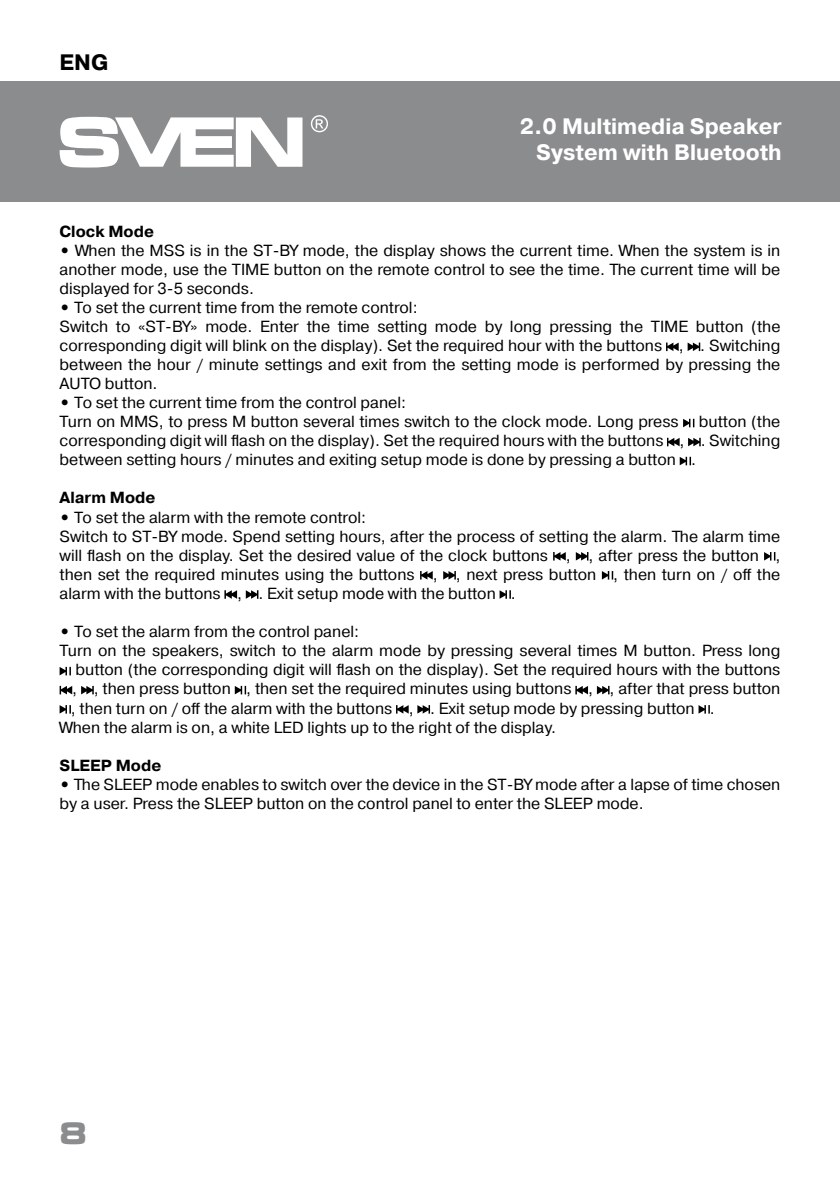
<style>
.page{position:relative;width:840px;height:1191px;background:#fff}
.page>*{position:absolute;margin:0;border:0;box-sizing:border-box;transform-origin:0 0}
.t1{font:700 30px "Micra";color:#8a8c8e}
.t2{font:700 22.2px/26px "Pragmatica";color:#fff;text-align:right}
.t3{font:700 22.2px "Pragmatica";color:#000}
.t4{font:16px/19px "Pragmatica";color:#000}
.t5{font:700 16px "Pragmatica";color:#000}
.s1{font-weight:700}
</style>
<div class="page">
<div style="left:0;top:81px;width:839px;height:121px;background:#8a8c8e"></div>
<svg style="left:60px;top:117px;width:242px;height:50px"></svg>
<svg style="left:311px;top:115px;width:17px;height:17px"></svg>
<svg style="left:666px;top:342px;width:12px;height:9px"></svg>
<svg style="left:687px;top:342px;width:12px;height:9px"></svg>
<svg style="left:683px;top:419px;width:11px;height:8px"></svg>
<svg style="left:667px;top:438px;width:12px;height:8px"></svg>
<svg style="left:688px;top:438px;width:12px;height:8px"></svg>
<svg style="left:679px;top:457px;width:11px;height:8px"></svg>
<svg style="left:553px;top:552px;width:12px;height:8px"></svg>
<svg style="left:575px;top:552px;width:13px;height:8px"></svg>
<svg style="left:764px;top:552px;width:11px;height:8px"></svg>
<svg style="left:420px;top:571px;width:12px;height:8px"></svg>
<svg style="left:443px;top:571px;width:12px;height:8px"></svg>
<svg style="left:601px;top:571px;width:12px;height:8px"></svg>
<svg style="left:224px;top:590px;width:13px;height:9px"></svg>
<svg style="left:246px;top:590px;width:12px;height:9px"></svg>
<svg style="left:499px;top:590px;width:11px;height:9px"></svg>
<svg style="left:60px;top:667px;width:11px;height:8px"></svg>
<svg style="left:60px;top:686px;width:12px;height:8px"></svg>
<svg style="left:81px;top:686px;width:13px;height:8px"></svg>
<svg style="left:235px;top:686px;width:11px;height:8px"></svg>
<svg style="left:575px;top:686px;width:12px;height:8px"></svg>
<svg style="left:596px;top:686px;width:13px;height:8px"></svg>
<svg style="left:60px;top:705px;width:11px;height:8px"></svg>
<svg style="left:396px;top:705px;width:12px;height:8px"></svg>
<svg style="left:417px;top:705px;width:13px;height:8px"></svg>
<svg style="left:698px;top:705px;width:11px;height:8px"></svg>
<h2 class="t3" style="left:60px;top:47px;width:50px">ENG</h2>
<h2 class="t2" style="left:519px;top:114px;width:263px">2.0 Multimedia Speaker<br>System with Bluetooth</h2>
<p class="t5" style="left:60px;top:221px;width:96px">Clock Mode</p>
<p class="t4" style="left:60px;top:241px;width:722px;text-align:justify"><span class="s1">•</span> When the MSS is in the ST-BY mode, the display shows the current time. When the system is in another mode, use the TIME button on the remote control to see the time. The current time will be displayed for 3-5 seconds.</p>
<p class="t4" style="left:60px;top:298px;width:722px"><span class="s1">•</span> To set the current time from the remote control:<br>Switch to «ST-BY» mode. Enter the time setting mode by long pressing the TIME button (the corresponding digit will blink on the display). Set the required hour with the buttons , . Switching between the hour / minute settings and exit from the setting mode is performed by pressing the AUTO button.</p>
<p class="t4" style="left:60px;top:393px;width:620px"><span class="s1">•</span> To set the current time from the control panel:<br>Turn on MMS, to press M button several times switch to the clock mode. Long press</p>
<p class="t4" style="left:60px;top:413px;width:722px;text-align:justify;text-indent:639px">button (the corresponding digit will flash on the display). Set the required hours with the buttons , . Switching between setting hours / minutes and exiting setup mode is done by pressing a button .</p>
<p class="t5" style="left:60px;top:487px;width:97px">Alarm Mode</p>
<p class="t4" style="left:60px;top:508px;width:722px"><span class="s1">•</span> To set the alarm with the remote control:<br>Switch to ST-BY mode. Spend setting hours, after the process of setting the alarm. The alarm time will flash on the display. Set the desired value of the clock buttons , , after press the button , then set the required minutes using the buttons , , next press button , then turn on / off the alarm with the buttons , . Exit setup mode with the button .</p>
<p class="t4" style="left:60px;top:622px;width:301px"><span class="s1">•</span> To set the alarm from the control panel:</p>
<p class="t4" style="left:60px;top:642px;width:721px">Turn on the speakers, switch to the alarm mode by pressing several times M button. Press long</p>
<p class="t4" style="left:75px;top:661px;width:706px">button (the corresponding digit will flash on the display). Set the required hours with the buttons</p>
<p class="t4" style="left:72px;top:680px;width:709px">, , then press button , then set the required minutes using buttons , , after that press button</p>
<p class="t4" style="left:71px;top:699px;width:645px">, then turn on / off the alarm with the buttons , . Exit setup mode by pressing button .</p>
<p class="t4" style="left:60px;top:718px;width:497px">When the alarm is on, a white LED lights up to the right of the display.</p>
<p class="t5" style="left:60px;top:755px;width:103px">SLEEP Mode</p>
<p class="t4" style="left:60px;top:775px;width:722px"><span class="s1">•</span> The SLEEP mode enables to switch over the device in the ST-BY mode after a lapse of time chosen by a user. Press the SLEEP button on the control panel to enter the SLEEP mode.</p>
<h1 class="t1" style="left:58px;top:1118px;width:32px">8</h1>
</div>
